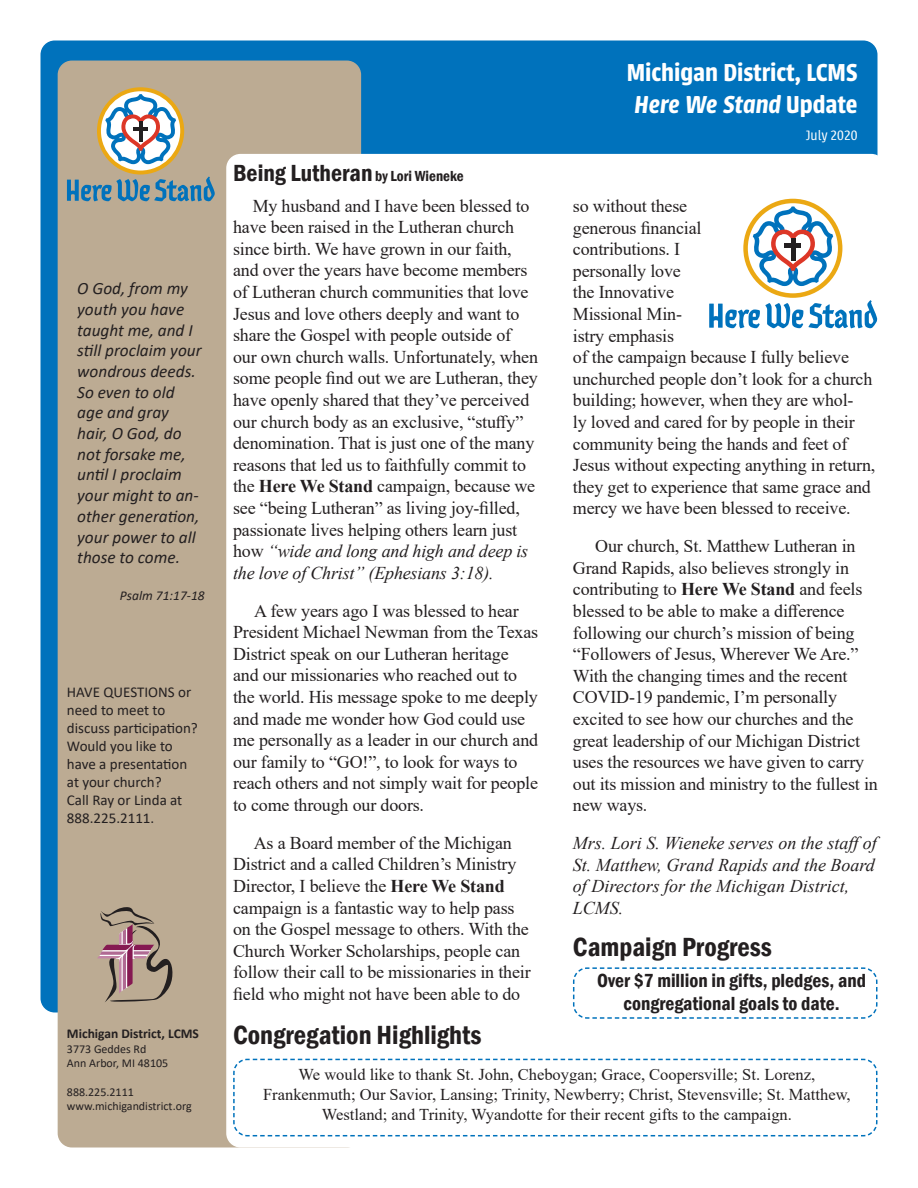
<style>
.page{position:relative;width:918px;height:1188px;background:#fff}
.page>*{position:absolute;margin:0;border:0;box-sizing:border-box;transform-origin:0 0}
.t1{font:600 27px/32.4px "Urbana";color:#fff}
.t2{font:600 condensed 27px "Franklin Gothic";color:#231f20}
.t3{font:600 condensed 24px "Franklin Gothic";color:#231f20}
.t4{font:600 condensed 19.5px/23.4px "Franklin Gothic";color:#231f20;text-align:center}
.t5{font:18px/21.6px "Times New Roman";letter-spacing:-.01em;color:#231f20}
.t6{font:italic 18px/21.6px "Times New Roman";color:#231f20}
.t7{font:italic 17.25px/20.7px "Calibri";color:#231f20}
.t8{font:16.5px/19.8px "Times New Roman";color:#231f20;text-align:center}
.t9{font:15px/18px "Calibri";color:#231f20}
.t10{font:300 15px "Urbana";color:#fff}
.t11{font:700 13.5px "Calibri";color:#231f20}
.t12{font:italic 13.5px "Calibri";color:#231f20}
.t13{font:12px/14.4px "Calibri";color:#231f20}
.s1{font-size:15px}
.s2{font-weight:700}
.s3{font-style:italic}
</style>
<div class="page">
<div style="left:41px;top:41px;width:836px;height:971px;background:#0072bc;border-radius:14px"></div>
<div style="left:58px;top:61px;width:302px;height:1086px;background:#bcab93;border-radius:14px"></div>
<div style="left:227px;top:155px;width:658px;height:992px;background:#fff;border-radius:14px"></div>
<svg style="left:67px;top:87px;width:148px;height:114px"></svg>
<svg style="left:97px;top:907px;width:76px;height:95px"></svg>
<svg style="left:233px;top:1058px;width:645px;height:79px"></svg>
<svg style="left:572px;top:967px;width:306px;height:52px"></svg>
<svg style="left:709px;top:199px;width:168px;height:129px"></svg>
<p class="t7" style="left:77px;top:277px;width:126px">O God, from my youth you have taught me, and I still proclaim your wondrous deeds.<br>So even to old age and gray hair, O God, do not forsake me, until I proclaim your might to an&shy;other generation, your power to all those to come.</p>
<p class="t12" style="left:120px;top:586px;width:86px">Psalm 71:17-18</p>
<p class="t9" style="left:67px;top:683px;width:132px">HAVE QUESTIONS or need to meet to discuss participation?<br>Would you like to have a presentation at your church?<br>Call Ray or Linda at<br>888.225.2111.</p>
<p class="t11" style="left:67px;top:1024px;width:134px">Michigan District, LCMS</p>
<p class="t13" style="left:67px;top:1041px;width:103px">3773 Geddes Rd<br>Ann Arbor, MI 48105</p>
<p class="t13" style="left:67px;top:1084px;width:126px">888.225.2111 www.michigandistrict.org</p>
<h2 class="t3" style="left:233px;top:157px;width:232px">Being Lutheran <span class="s1">by Lori Wieneke</span></h2>
<p class="t5" style="left:233px;top:194px;width:306px;text-indent:20px">My husband and I have been blessed to have been raised in the Lutheran church since birth. We have grown in our faith, and over the years have become members of Lutheran church communities that love Jesus and love others deeply and want to share the Gospel with people outside of our own church walls. Unfortunately, when some people find out we are Lutheran, they have openly shared that they’ve perceived our church body as an exclusive, “stuffy” denomination. That is just one of the many reasons that led us to faithfully commit to the <span class="s2">Here We Stand</span> campaign, because we see “being Lutheran” as living joy-filled, passionate lives helping others learn just how <span class="s3">“wide and long and high and deep is the love of Christ” (Ephesians 3:18).</span></p>
<p class="t5" style="left:233px;top:599px;width:307px;text-indent:21px">A few years ago I was blessed to hear President Michael Newman from the Texas District speak on our Lutheran heritage and our missionaries who reached out to the world. His message spoke to me deeply and made me wonder how God could use me personally as a leader in our church and our family to “GO!”, to look for ways to reach others and not simply wait for people to come through our doors.</p>
<p class="t5" style="left:233px;top:831px;width:299px;text-indent:21px">As a Board member of the Michigan District and a called Children’s Ministry Director, I believe the <span class="s2">Here We Stand </span>campaign is a fantastic way to help pass on the Gospel message to others. With the Church Worker Scholarships, people can follow their call to be missionaries in their field who might not have been able to do</p>
<h1 class="t1" style="left:627px;top:56px;width:232px">Michigan District, LCMS<br><span class="s3">Here We Stand</span> Update</h1>
<p class="t10" style="left:806px;top:128px;width:53px">July 2020</p>
<p class="t5" style="left:573px;top:195px;width:304px">so without these<br>generous financial<br>contributions. I<br>personally love<br>the Innovative<br>Missional Min-<br>istry emphasis<br>of the campaign because I fully believe unchurched people don’t look for a church building; however, when they are whol-<br>ly loved and cared for by people in their community being the hands and feet of<br>Jesus without expecting anything in return, they get to experience that same grace and mercy we have been blessed to receive.</p>
<p class="t5" style="left:573px;top:535px;width:306px;text-indent:22px">Our church, St. Matthew Lutheran in Grand Rapids, also believes strongly in contributing to <span class="s2">Here We Stand</span> and feels blessed to be able to make a difference following our church’s mission of being “Followers of Jesus, Wherever We Are.” With the changing times and the recent COVID-19 pandemic, I’m personally excited to see how our churches and the great leadership of our Michigan District uses the resources we have given to carry out its mission and ministry to the fullest in new ways.</p>
<p class="t6" style="left:573px;top:832px;width:305px">Mrs. Lori S. Wieneke serves on the staffof<br>St. Matthew, Grand Rapids and the Board of Directors for the Michigan District,<br>LCMS.</p>
<h1 class="t2" style="left:573px;top:929px;width:201px">Campaign Progress</h1>
<p class="t4" style="left:597px;top:969px;width:270px">Over $7 million in gifts, pledges, and congregational goals to date.</p>
<h1 class="t2" style="left:233px;top:1017px;width:250px">Congregation Highlights</h1>
<p class="t8" style="left:263px;top:1064px;width:589px">We would like to thank St. John, Cheboygan; Grace, Coopersville; St. Lorenz,<br>Frankenmuth; Our Savior, Lansing; Trinity, Newberry; Christ, Stevensville; St. Matthew,<br>Westland; and Trinity, Wyandotte for their recent gifts to the campaign.</p>
</div>
